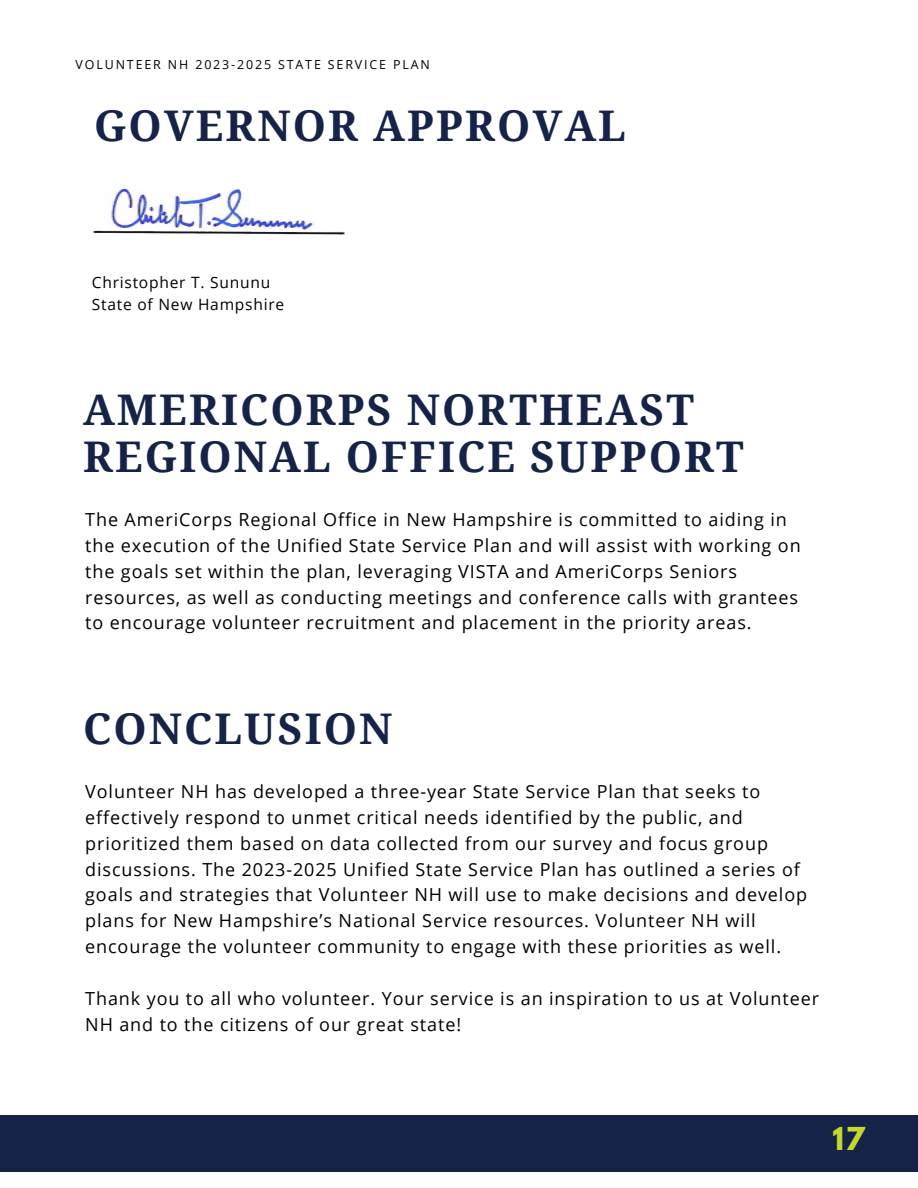
<style>
.page{position:relative;width:918px;height:1188px;background:#fff}
.page>*{position:absolute;margin:0;border:0;box-sizing:border-box;transform-origin:0 0}
.t1{font:700 42.3px/47.2px "Noto Serif";letter-spacing:.05em;color:#152348}
.t2{font:700 28.05px "League Spartan";color:#c4d82e}
.t3{font:18px/25.8px "Open Sans";letter-spacing:.05em;color:#000}
.t4{font:15.6px/22.5px "Open Sans";letter-spacing:.05em;color:#000}
.t5{font:12.45px "Open Sans";letter-spacing:.15em;color:#000}
</style>
<div class="page">
<div style="left:0;top:1115px;width:918px;height:56px;background:#152348"></div>
<img style="left:93px;top:188px;width:252px;height:47px">
<p class="t5" style="left:76px;top:56px;width:356px">VOLUNTEER NH 2023-2025 STATE SERVICE PLAN</p>
<h1 class="t1" style="left:94px;top:101px;width:533px">GOVERNOR APPROVAL</h1>
<p class="t4" style="left:92px;top:271px;width:194px">Christopher T. Sununu<br>State of New Hampshire</p>
<h1 class="t1" style="left:83px;top:385px;width:662px">AMERICORPS NORTHEAST<br>REGIONAL OFFICE SUPPORT</h1>
<p class="t3" style="left:85px;top:506px;width:717px">The AmeriCorps Regional Office in New Hampshire is committed to aiding in the execution of the Unified State Service Plan and will assist with working on the goals set within the plan, leveraging VISTA and AmeriCorps Seniors resources, as well as conducting meetings and conference calls with grantees to encourage volunteer recruitment and placement in the priority areas.</p>
<h1 class="t1" style="left:83px;top:704px;width:311px">CONCLUSION</h1>
<p class="t3" style="left:85px;top:778px;width:723px">Volunteer NH has developed a three-year State Service Plan that seeks to effectively respond to unmet critical needs identified by the public, and prioritized them based on data collected from our survey and focus group discussions. The 2023-2025 Unified State Service Plan has outlined a series of goals and strategies that Volunteer NH will use to make decisions and develop plans for New Hampshire’s National Service resources. Volunteer NH will encourage the volunteer community to engage with these priorities as well.</p>
<p class="t3" style="left:85px;top:985px;width:735px">Thank you to all who volunteer. Your service is an inspiration to us at Volunteer<br>NH and to the citizens of our great state!</p>
<h2 class="t2" style="left:833px;top:1125px;width:34px">17</h2>
</div>
